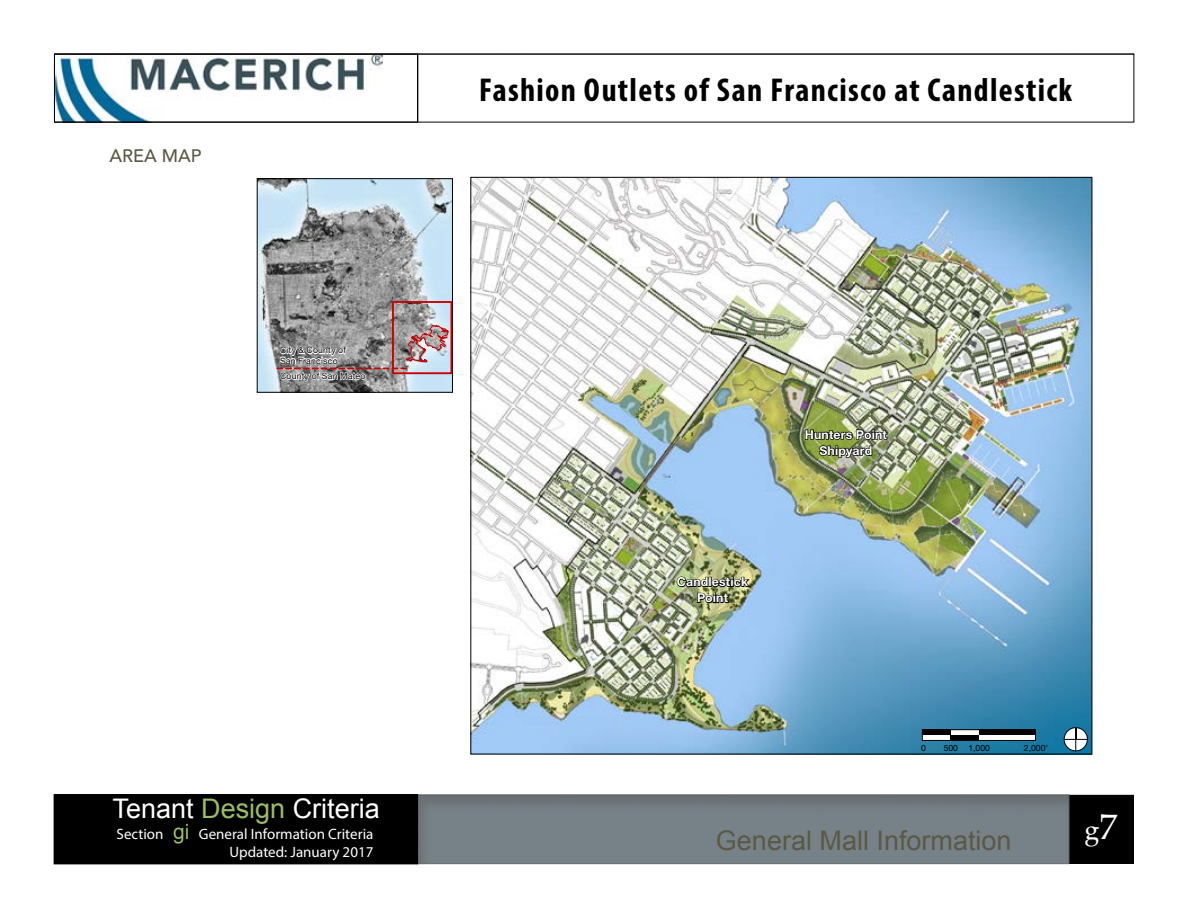
<style>
.page{position:relative;width:1188px;height:918px;background:#fff}
.page>*{position:absolute;margin:0;border:0;box-sizing:border-box;transform-origin:0 0}
.t1{font:700 condensed 33.15px "Myriad Pro";letter-spacing:.04em;color:#000}
.t2{font:27px "Arial";color:#5b5945}
.t3{font:27px "Arial";color:#fff}
.t4{font:27px "Palatino Linotype";color:#fff}
.t5{font:500 18px "Avenir LT Std";color:#5b5945}
.t6{font:15px/18px "Myriad Pro";color:#fff;text-align:right}
.t7{font:700 12.6px/16.4px "Helvetica Neue LT Std";letter-spacing:.015em;color:#fff;text-align:center}
.t8{font:700 12.3px/16px "Helvetica Neue LT Std";letter-spacing:.015em;color:#fff;text-align:center}
.t9{font:8.85px/10.1px "Helvetica Neue LT Std";letter-spacing:.02em;color:#000}
.t10{font:8.7px/9.9px "Helvetica Neue LT Std";letter-spacing:.015em;color:#000}
.s1{color:#99be68}
.s2{font-family:"Arial";font-size:21px;color:#99be68}
.s3{font-size:36px}
</style>
<div class="page">
<img style="left:473px;top:179px;width:617px;height:573px">
<div style="left:922px;top:730px;width:113px;height:10px;background:#fff"></div>
<div style="left:922px;top:730px;width:114px;height:11px;border:1px solid #000"></div>
<div style="left:979px;top:730px;width:56px;height:5px;background:#000"></div>
<div style="left:950px;top:735px;width:29px;height:5px;background:#000"></div>
<div style="left:922px;top:730px;width:29px;height:5px;background:#000"></div>
<div style="left:1064px;top:727px;width:24px;height:24px;border:1px solid #000;border-radius:50%"></div>
<svg style="left:1064px;top:728px;width:23px;height:23px"></svg>
<img style="left:804px;top:429px;width:84px;height:33px">
<img style="left:676px;top:576px;width:75px;height:28px">
<img style="left:259px;top:181px;width:192px;height:209px">
<div style="left:392px;top:301px;width:60px;height:73px;border:2px solid #c70206"></div>
<svg style="left:277px;top:324px;width:172px;height:62px"></svg>
<img style="left:53px;top:57px;width:329px;height:65px">
<div style="left:405px;top:784px;width:676px;height:81px;background:#000;opacity:.5"></div>
<div style="left:54px;top:795px;width:364px;height:69px;background:#000"></div>
<div style="left:1069px;top:795px;width:65px;height:69px;background:#000"></div>
<div style="left:40px;top:44px;width:1108px;height:13px;background:#000;opacity:.5"></div>
<div style="left:418px;top:54px;width:716px;height:68px;border:1px solid #000"></div>
<div style="left:54px;top:54px;width:364px;height:68px;border:1px solid #000"></div>
<h3 class="t5" style="left:110px;top:145px;width:93px">AREA MAP</h3>
<p class="t10" style="left:280px;top:345px;width:66px">City &amp; County of<br>San Francisco</p>
<p class="t10" style="left:280px;top:370px;width:85px">County of San Mateo</p>
<p class="t9" style="left:280px;top:345px;width:67px">City &amp; County of<br>San Francisco</p>
<p class="t9" style="left:280px;top:371px;width:87px">County of San Mateo</p>
<h2 class="t3" style="left:113px;top:791px;width:269px">Tenant <span class="s1">Design</span> Criteria</h2>
<h3 class="t6" style="left:117px;top:825px;width:258px">Section <span class="s2">gi</span> General Information Criteria<br>Updated: January 2017</h3>
<h1 class="t1" style="left:479px;top:69px;width:595px">Fashion Outlets of San Francisco at Candlestick</h1>
<h3 class="t8" style="left:677px;top:574px;width:73px">Candlestick<br>Point</h3>
<h3 class="t7" style="left:684px;top:578px;width:74px">Candlestick<br>Point</h3>
<h3 class="t8" style="left:805px;top:426px;width:84px">Hunters Point<br>Shipyard</h3>
<h3 class="t7" style="left:814px;top:428px;width:85px">Hunters Point<br>Shipyard</h3>
<p class="t10" style="left:921px;top:743px;width:6px">0</p>
<p class="t10" style="left:944px;top:743px;width:48px">500 1,000</p>
<p class="t10" style="left:1024px;top:743px;width:25px">2,000'</p>
<h2 class="t2" style="left:716px;top:823px;width:297px">General Mall Information</h2>
<h2 class="t4" style="left:1084px;top:811px;width:35px">g<span class="s3">7</span></h2>
</div>
